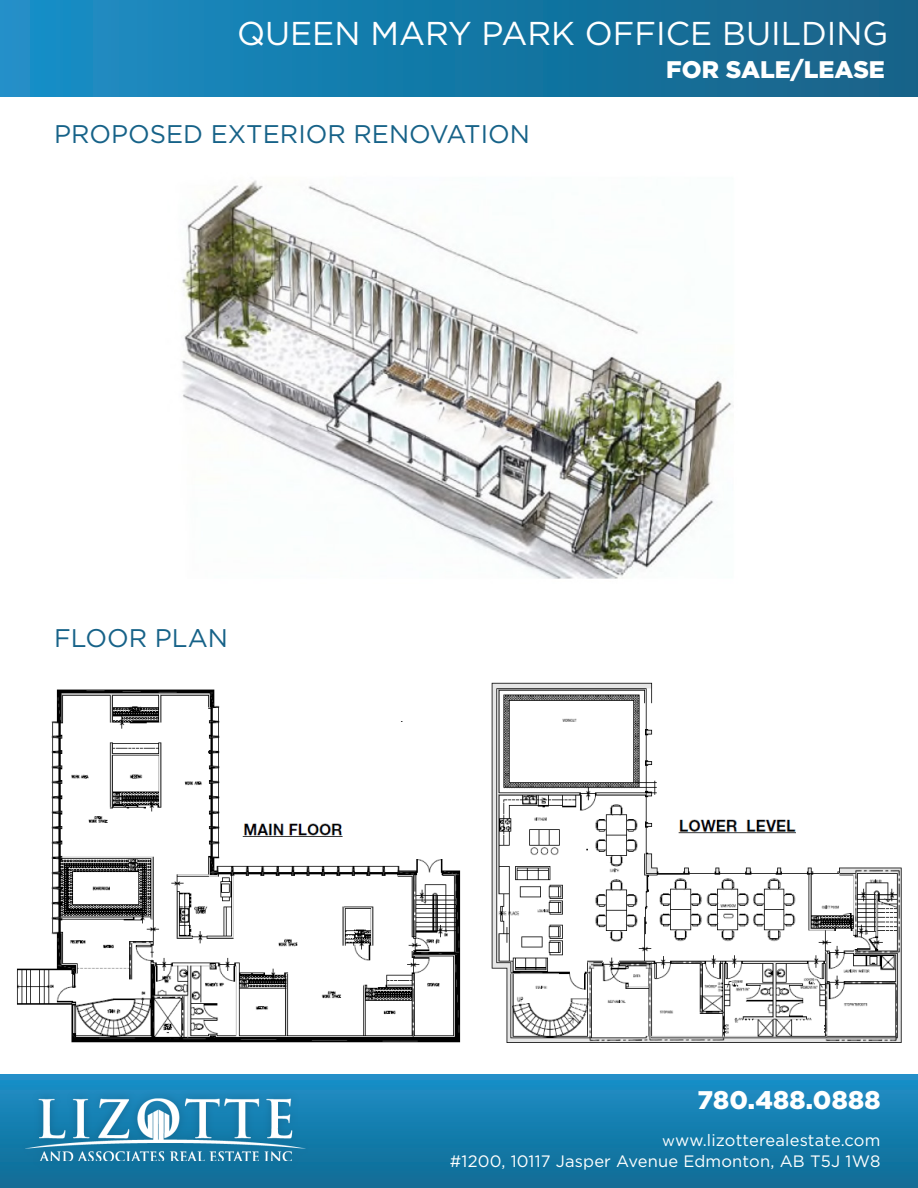
<style>
.page{position:relative;width:918px;height:1188px;background:#fff}
.page>*{position:absolute;margin:0;border:0;box-sizing:border-box;transform-origin:0 0}
.t1{font:33px "Gotham";color:#fff}
.page_2_information_h{font:25.5px "Gotham";color:#166288}
.Lizotte_contact_-_ri{font:900 25.5px "Gotham";letter-spacing:.01em;color:#fff}
.t2{font:900 24px "Gotham";color:#fff}
.lizotte_contact_-_ri{font:16.5px "Gotham";letter-spacing:.01em;color:#fff}
.s1{font-size:15px}
</style>
<div class="page">
<div style="left:0;top:0;width:918px;height:97px;background:linear-gradient(to right,#188fc7,#156287)"></div>
<div style="left:0;top:1074px;width:918px;height:114px;background:linear-gradient(to bottom,#1c8fc8,#0f6c95)"></div>
<div style="left:19px;top:1089px;width:292px;height:81px;background:#166288;opacity:.75"></div>
<img style="left:25px;top:1098px;width:281px;height:63px">
<img style="left:182px;top:180px;width:550px;height:399px">
<img style="left:17px;top:689px;width:444px;height:354px">
<img style="left:491px;top:682px;width:411px;height:361px">
<p class="t1" style="left:237px;top:12px;width:653px">QUEEN MARY PARK OFFICE BUILDING</p>
<p class="t2" style="left:666px;top:53px;width:220px">FOR SALE/LEASE</p>
<p class="page_2_information_h" style="left:54px;top:117px;width:478px">PROPOSED EXTERIOR RENOVATION</p>
<p class="page_2_information_h" style="left:54px;top:621px;width:176px">FLOOR PLAN</p>
<p class="Lizotte_contact_-_ri" style="left:698px;top:1083px;width:184px">780.488.0888</p>
<p class="lizotte_contact_-_ri" style="left:662px;top:1130px;width:220px"><span class="s1">w</span>ww.lizotterealestate.com</p>
<p class="lizotte_contact_-_ri" style="left:450px;top:1151px;width:432px">#1200, 10117 Jasper Avenue Edmonton, AB T5J 1W8</p>
</div>
